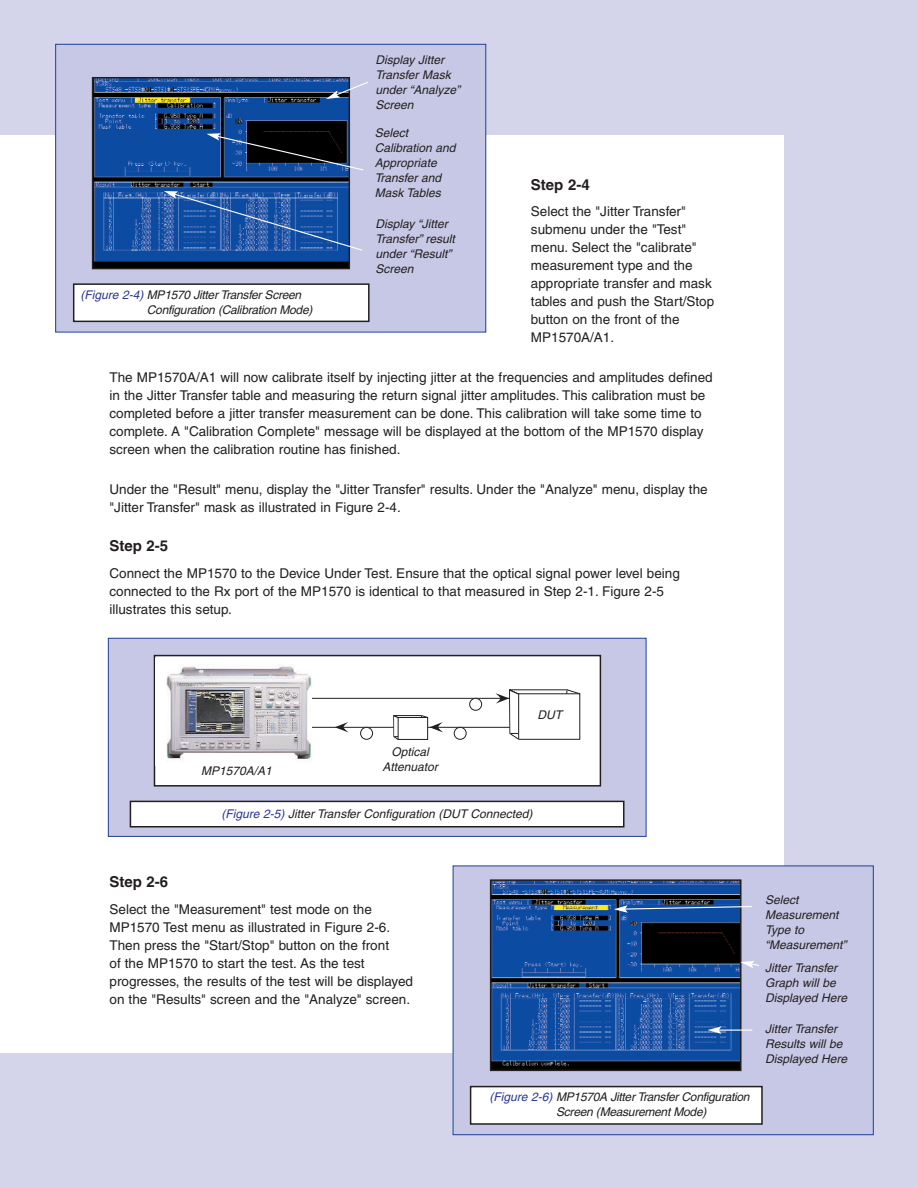
<style>
.page{position:relative;width:918px;height:1188px;background:#d4d4eb}
.page>*{position:absolute;margin:0;border:0;box-sizing:border-box;transform-origin:0 0}
.t1{font:700 15px "Helvetica";color:#231f20}
.t2{font:13.5px/18px "Helvetica";color:#231f20}
.t3{font:italic 12px/15px "Helvetica";color:#231f20}
.t4{font:italic 12px/15px "Helvetica";letter-spacing:-.02em;color:#231f20}
.s1{color:#2b3795}
</style>
<div class="page">
<div style="left:0;top:135px;width:783px;height:918px;background:#fff"></div>
<div style="left:56px;top:44px;width:430px;height:288px;background:#c7c8e5"></div>
<div style="left:55px;top:44px;width:431px;height:288px;border:1px solid #21409a"></div>
<img style="left:95px;top:80px;width:252px;height:186px">
<div style="left:92px;top:77px;width:258px;height:192px;border:2px solid #231f20"></div>
<div style="left:74px;top:284px;width:295px;height:37px;background:#fff"></div>
<div style="left:73px;top:283px;width:297px;height:39px;border:2px solid #231f20"></div>
<svg style="left:326px;top:81px;width:42px;height:18px"></svg>
<svg style="left:207px;top:133px;width:157px;height:38px;background:#233859"></svg>
<svg style="left:164px;top:191px;width:198px;height:61px;background:#3163ad"></svg>
<div style="left:108px;top:638px;width:538px;height:198px;background:#c7c8e5"></div>
<div style="left:108px;top:638px;width:538px;height:199px;border:1px solid #21409a"></div>
<div style="left:154px;top:656px;width:446px;height:130px;background:#fff"></div>
<svg style="left:312px;top:689px;width:268px;height:51px"></svg>
<div style="left:154px;top:655px;width:447px;height:132px;border:2px solid #231f20"></div>
<div style="left:130px;top:801px;width:494px;height:26px;background:#fff"></div>
<div style="left:130px;top:801px;width:495px;height:27px;border:2px solid #231f20"></div>
<div style="left:453px;top:866px;width:420px;height:269px;background:#c7c8e5"></div>
<div style="left:453px;top:866px;width:421px;height:269px;border:1px solid #21409a"></div>
<img style="left:493px;top:882px;width:246px;height:186px">
<div style="left:490px;top:879px;width:252px;height:192px;border:2px solid #231f20"></div>
<div style="left:471px;top:1087px;width:291px;height:37px;background:#fff"></div>
<div style="left:470px;top:1086px;width:293px;height:39px;border:2px solid #231f20"></div>
<svg style="left:614px;top:905px;width:138px;height:8px"></svg>
<hr style="left:719px;top:1030px;width:33px;height:1px;background:#fff">
<svg style="left:707px;top:1026px;width:14px;height:8px"></svg>
<svg style="left:740px;top:961px;width:19px;height:7px"></svg>
<img style="left:156px;top:658px;width:155px;height:108px">
<p class="t3" style="left:376px;top:53px;width:86px">Display Jitter<br>Transfer Mask under “Analyze”<br>Screen</p>
<p class="t3" style="left:375px;top:126px;width:82px">Select<br>Calibration and<br>Appropriate<br>Transfer and<br>Mask Tables</p>
<p class="t1" style="left:531px;top:179px;width:60px">Step 2-4</p>
<p class="t2" style="left:531px;top:204px;width:185px">Select the "Jitter Transfer" submenu under the "Test" menu. Select the "calibrate" measurement type and the appropriate transfer and mask tables and push the Start/Stop button on the front of the<br>MP1570A/A1.</p>
<p class="t2" style="left:109px;top:370px;width:605px">The MP1570A/A1 will now calibrate itself by injecting jitter at the frequencies and amplitudes defined in the Jitter Transfer table and measuring the return signal jitter amplitudes. This calibration must be completed before a jitter transfer measurement can be done. This calibration will take some time to complete. A "Calibration Complete" message will be displayed at the bottom of the MP1570 display screen when the calibration routine has finished.</p>
<p class="t2" style="left:109px;top:481px;width:600px">Under the "Result" menu, display the "Jitter Transfer" results. Under the "Analyze" menu, display the "Jitter Transfer" mask as illustrated in Figure 2-4.</p>
<p class="t1" style="left:110px;top:540px;width:60px">Step 2-5</p>
<p class="t2" style="left:110px;top:565px;width:572px">Connect the MP1570 to the Device Under Test. Ensure that the optical signal power level being connected to the Rx port of the MP1570 is identical to that measured in Step 2-1. Figure 2-5 illustrates this setup.</p>
<p class="t3" style="left:376px;top:218px;width:81px">Display “Jitter<br>Transfer” result under “Result”<br>Screen</p>
<p class="t4" style="left:147px;top:288px;width:167px;text-indent:-67px"><span class="s1">(Figure 2-4)</span> MP1570 Jitter Transfer Screen<br>Configuration (Calibration Mode)</p>
<p class="t3" style="left:201px;top:765px;width:72px">MP1570A/A1</p>
<p class="t3" style="left:383px;top:746px;width:57px;text-align:center">Optical<br>Attenuator</p>
<p class="t3" style="left:537px;top:709px;width:26px">DUT</p>
<p class="t3" style="left:222px;top:807px;width:313px"><span class="s1">(Figure 2-5)</span> Jitter Transfer Configuration (DUT Connected)</p>
<p class="t1" style="left:110px;top:877px;width:60px">Step 2-6</p>
<p class="t2" style="left:110px;top:902px;width:305px">Select the "Measurement" test mode on the MP1570 Test menu as illustrated in Figure 2-6.<br>Then press the "Start/Stop" button on the front<br>of the MP1570 to start the test. As the test progresses, the results of the test will be displayed on the "Results" screen and the "Analyze" screen.</p>
<p class="t4" style="left:556px;top:1090px;width:195px;text-indent:-67px"><span class="s1">(Figure 2-6)</span> MP1570A Jitter Transfer Configuration<br>Screen (Measurement Mode)</p>
<p class="t3" style="left:765px;top:893px;width:83px">Select<br>Measurement<br>Type to “Measurement”</p>
<p class="t3" style="left:765px;top:961px;width:83px">Jitter Transfer<br>Graph will be<br>Displayed Here</p>
<p class="t3" style="left:765px;top:1022px;width:83px">Jitter Transfer<br>Results will be<br>Displayed Here</p>
</div>
